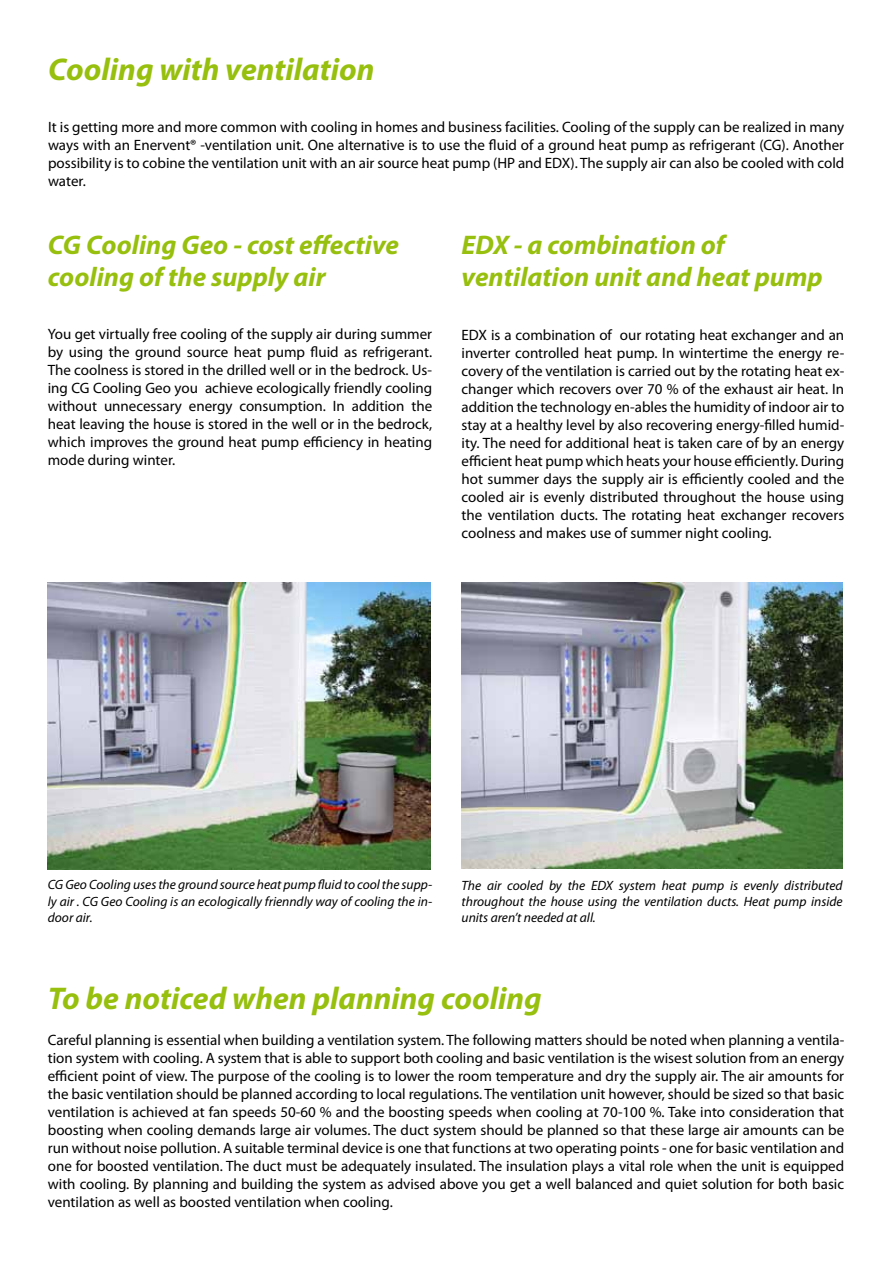
<style>
.page{position:relative;width:893px;height:1263px;background:#fff}
.page>*{position:absolute;margin:0;border:0;box-sizing:border-box;transform-origin:0 0}
.t1{font:italic 700 31.5px "Myriad Pro";color:#97bf0d}
.t2{font:italic 700 27px/32.4px "Myriad Pro";color:#97bf0d}
.t3{font:15px/18px "Myriad Pro";color:#000;text-align:justify}
.t4{font:italic 13.5px/16.2px "Myriad Pro";color:#000;text-align:justify}
</style>
<div class="page">
<img style="left:48px;top:583px;width:382px;height:287px">
<img style="left:462px;top:583px;width:381px;height:286px">
<h1 class="t1" style="left:48px;top:49px;width:328px">Cooling with ventilation</h1>
<p class="t3" style="left:48px;top:118px;width:798px">It is getting more and more common with cooling in homes and business facilities. Cooling of the supply can be realized in many ways with an Enervent® -ventilation unit. One alternative is to use the fluid of a ground heat pump as refrigerant (CG). Another possibility is to cobine the ventilation unit with an air source heat pump (HP and EDX). The supply air can also be cooled with cold water.</p>
<h2 class="t2" style="left:48px;top:227px;width:353px">CG Cooling Geo - cost effective cooling of the supply air</h2>
<p class="t3" style="left:48px;top:325px;width:386px">You get virtually free cooling of the supply air during summer by using the ground source heat pump fluid as refrigerant.<br>The coolness is stored in the drilled well or in the bedrock. Us&shy;ing CG Cooling Geo you achieve ecologically friendly cooling without unnecessary energy consumption. In addition the heat leaving the house is stored in the well or in the bedrock, which improves the ground heat pump efficiency in heating mode during winter.</p>
<h2 class="t2" style="left:462px;top:227px;width:363px">EDX - a combination of ventilation unit and heat pump</h2>
<p class="t3" style="left:462px;top:326px;width:384px">EDX is a combination of our rotating heat exchanger and an inverter controlled heat pump. In wintertime the energy re&shy;covery of the ventilation is carried out by the rotating heat ex&shy;changer which recovers over 70 % of the exhaust air heat. In addition the technology en-ables the humidity of indoor air to stay at a healthy level by also recovering energy-filled humid&shy;ity. The need for additional heat is taken care of by an energy efficient heat pump which heats your house efficiently. During hot summer days the supply air is efficiently cooled and the cooled air is evenly distributed throughout the house using the ventilation ducts. The rotating heat exchanger recovers coolness and makes use of summer night cooling.</p>
<p class="t4" style="left:48px;top:877px;width:386px">CG Geo Cooling uses the ground source heat pump fluid to cool the supp&shy;ly air . CG Geo Cooling is an ecologically frienndly way of cooling the in&shy;door air.</p>
<p class="t4" style="left:462px;top:877px;width:383px">The air cooled by the EDX system heat pump is evenly distributed throughout the house using the ventilation ducts. Heat pump inside units aren’t needed at all.</p>
<h1 class="t1" style="left:48px;top:978px;width:495px">To be noticed when planning cooling</h1>
<p class="t3" style="left:48px;top:1031px;width:798px">Careful planning is essential when building a ventilation system. The following matters should be noted when planning a ventila&shy;tion system with cooling. A system that is able to support both cooling and basic ventilation is the wisest solution from an energy efficient point of view. The purpose of the cooling is to lower the room temperature and dry the supply air. The air amounts for the basic ventilation should be planned according to local regulations. The ventilation unit however, should be sized so that basic ventilation is achieved at fan speeds 50-60 % and the boosting speeds when cooling at 70-100 %. Take into consideration that boosting when cooling demands large air volumes. The duct system should be planned so that these large air amounts can be run without noise pollution. A suitable terminal device is one that functions at two operating points - one for basic ventilation and one for boosted ventilation. The duct must be adequately insulated. The insulation plays a vital role when the unit is equipped with cooling. By planning and building the system as advised above you get a well balanced and quiet solution for both basic ventilation as well as boosted ventilation when cooling.</p>
</div>
